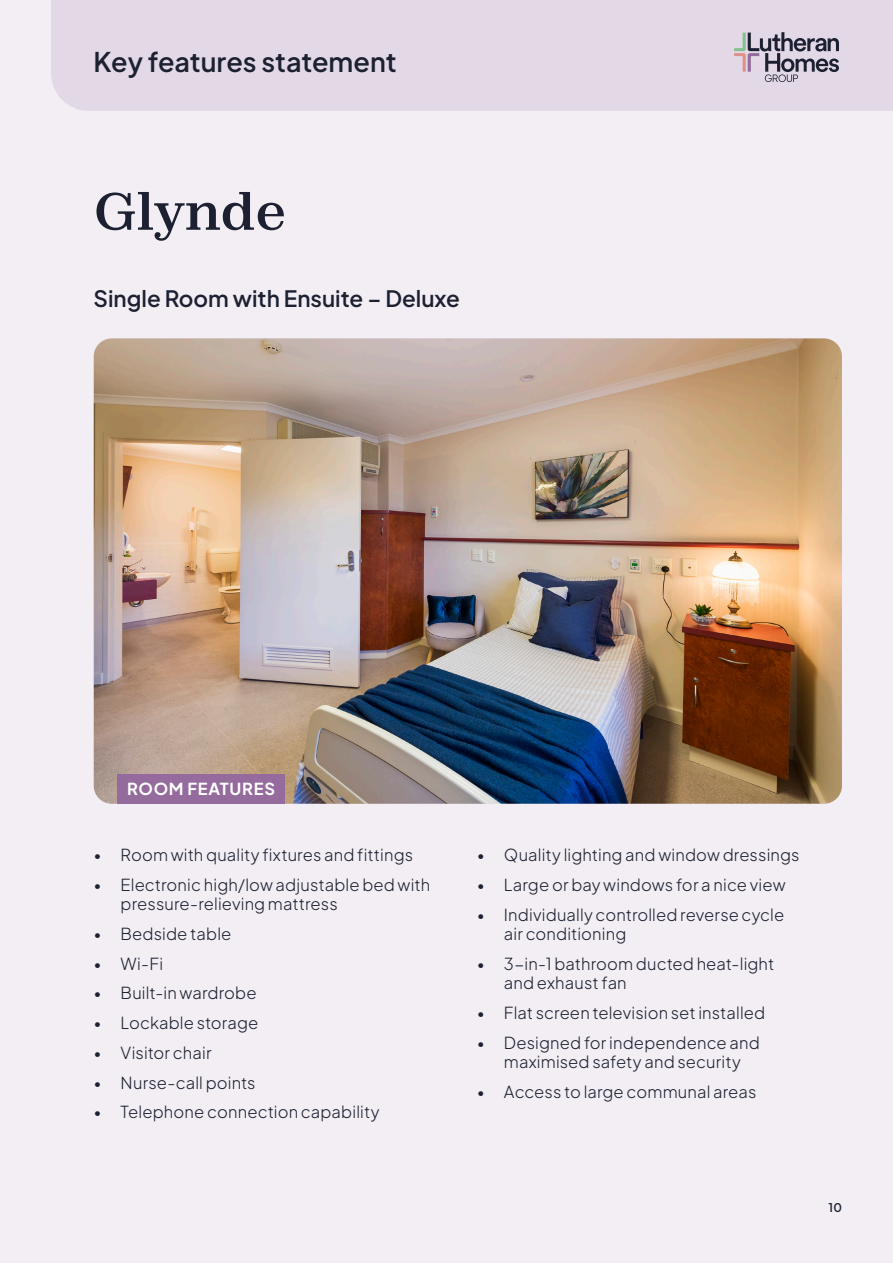
<style>
.page{position:relative;width:893px;height:1263px;background:#f2eef4}
.page>*{position:absolute;margin:0;border:0;box-sizing:border-box;transform-origin:0 0}
.t1{font:700 52.5px "Zodiak";color:#1c2031}
.t2{font:600 27px "Plus Jakarta Sans";color:#1c2031}
.t3{font:600 22.5px "Plus Jakarta Sans";color:#1c2031}
.t4{font:300 16.5px/19.5px "Plus Jakarta Sans";letter-spacing:.01em;color:#1c2031}
.t5{font:700 16.5px "Plus Jakarta Sans";letter-spacing:.04em;color:#fff}
.t6{font:600 12px "Plus Jakarta Sans";color:#1c2031}
</style>
<div class="page">
<div style="left:51px;top:0;width:842px;height:111px;background:#e3d9e6"></div>
<svg style="left:734px;top:32px;width:105px;height:50px;background:#aea7b4"></svg>
<img style="left:94px;top:338px;width:748px;height:466px">
<div style="left:117px;top:774px;width:168px;height:30px;background:#946b9c"></div>
<p class="t2" style="left:94px;top:38px;width:305px">Key features statement</p>
<p class="t1" style="left:94px;top:178px;width:194px">Glynde</p>
<p class="t3" style="left:94px;top:279px;width:368px">Single Room with Ensuite – Deluxe</p>
<p class="t5" style="left:127px;top:774px;width:149px">ROOM FEATURES</p>
<p class="t4" style="left:94px;top:843px;width:321px">• Room withquality fixtures andfittings</p>
<p class="t4" style="left:121px;top:873px;width:311px;text-indent:-27px">• Electronic high/low adjustable bed with pressure-relieving mattress</p>
<p class="t4" style="left:94px;top:922px;width:139px">• Bedside table</p>
<p class="t4" style="left:94px;top:952px;width:71px">• Wi-Fi</p>
<p class="t4" style="left:94px;top:982px;width:165px">• Built-in wardrobe</p>
<p class="t4" style="left:94px;top:1012px;width:166px">• Lockable storage</p>
<p class="t4" style="left:94px;top:1041px;width:120px">• Visitor chair</p>
<p class="t4" style="left:94px;top:1071px;width:164px">• Nurse-callpoints</p>
<p class="t4" style="left:94px;top:1101px;width:287px">• Telephone connection capability</p>
<p class="t4" style="left:477px;top:843px;width:324px">• Quality lightingand window dressings</p>
<p class="t4" style="left:477px;top:873px;width:310px">• Large or bay windows for a nice view</p>
<p class="t4" style="left:504px;top:903px;width:282px;text-indent:-27px">• Individually controlled reverse cycle air conditioning</p>
<p class="t4" style="left:504px;top:952px;width:272px;text-indent:-27px">• 3-in-1 bathroom ducted heat-light andexhaustfan</p>
<p class="t4" style="left:477px;top:1001px;width:290px">• Flat screen television set installed</p>
<p class="t4" style="left:477px;top:1031px;width:285px;text-align:center">• Designed for independence and maximisedsafety andsecurity</p>
<p class="t4" style="left:477px;top:1080px;width:281px">• Access to large communal areas</p>
<p class="t6" style="left:828px;top:1197px;width:15px">10</p>
</div>
